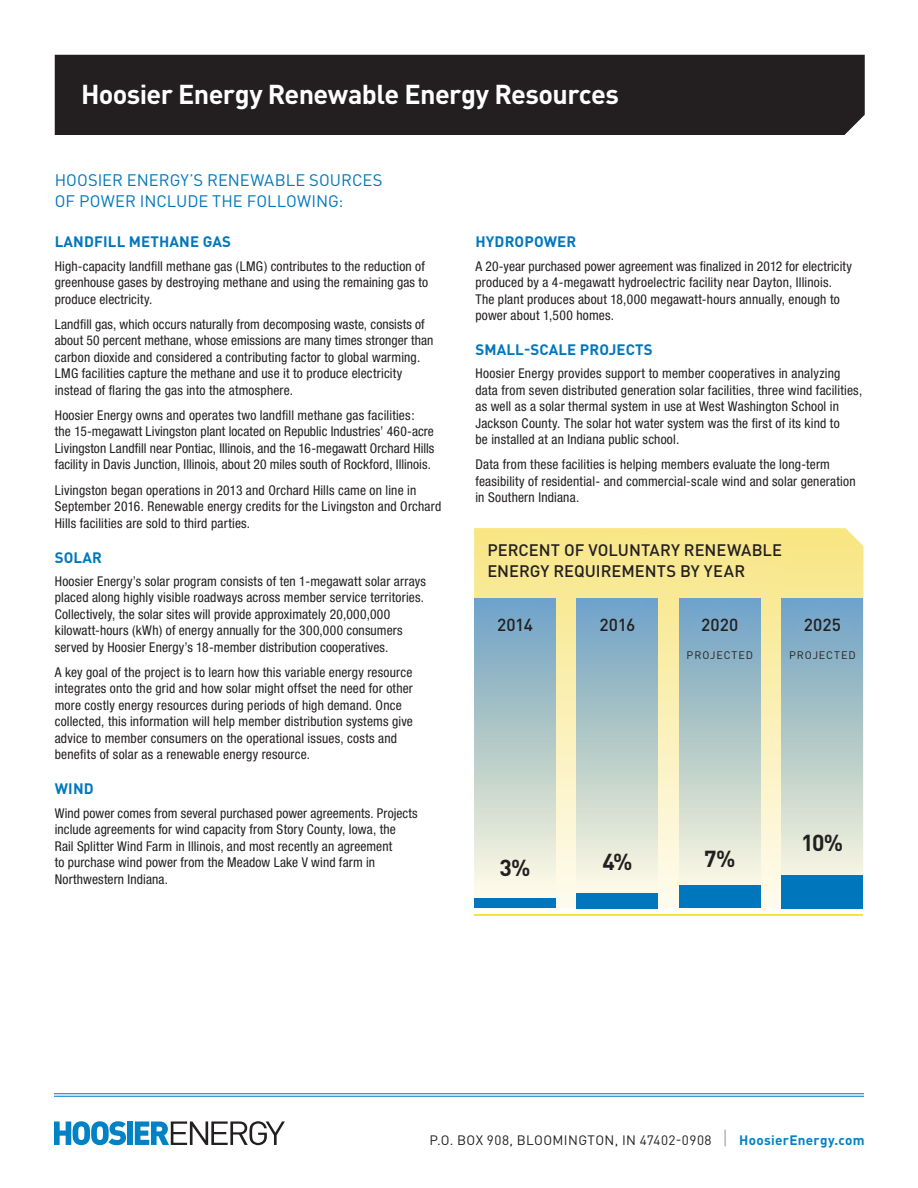
<style>
.page{position:relative;width:918px;height:1188px;background:#fff}
.page>*{position:absolute;margin:0;border:0;box-sizing:border-box;transform-origin:0 0}
.t1{font:700 27px "DINOT";letter-spacing:-.025em;color:#fff}
.t2{font:700 22.8px "DIN";color:#231f20}
.t3{font:500 17.25px "DIN";letter-spacing:.005em;color:#231f20}
.t4{font:16.5px/21px "DINOT";color:#0077bd}
.t5{font:500 16.5px/20.9px "DIN";color:#231f20}
.subhead{font:700 15px "DINOT";letter-spacing:.01em;color:#0077bd}
.body{font:condensed 13.5px/16.5px "Helvetica Neue";letter-spacing:.01em;color:#231f20}
.t6{font:13.5px "DINOT";letter-spacing:.03em;color:#231f20}
.t7{font:10.8px "DIN";letter-spacing:.085em;color:#231f20}
.s1{font-family:"DIN";font-weight:300;font-size:19.5px;color:#939598}
.s2{font-weight:700;color:#0082c8}
</style>
<div class="page">
<div style="left:55px;top:55px;width:810px;height:80px;background:#231f20"></div>
<svg style="left:556px;top:528px;width:308px;height:381px;background:#f8f2cb"></svg>
<svg style="left:54px;top:1121px;width:72px;height:24px"></svg>
<div style="left:127px;top:1121px;width:6px;height:24px;background:#0082c5"></div>
<svg style="left:135px;top:1121px;width:150px;height:24px"></svg>
<hr style="left:54px;top:1093px;width:810px;height:1px;background:#0077bd">
<hr style="left:54px;top:1096px;width:810px;height:1px;background:#0077bd">
<div style="left:437px;top:489px;width:390px;height:142px;background:#fff;opacity:.5"></div>
<svg style="left:474px;top:683px;width:82px;height:215px;background:#cbd9d1"></svg>
<div style="left:474px;top:898px;width:82px;height:10px;background:#0077bd"></div>
<div style="left:451px;top:567px;width:128px;height:116px;background:#fff;opacity:.5"></div>
<svg style="left:577px;top:683px;width:81px;height:210px;background:#cbd9d1"></svg>
<div style="left:577px;top:893px;width:81px;height:15px;background:#0077bd"></div>
<div style="left:553px;top:567px;width:129px;height:116px;background:#fff;opacity:.5"></div>
<svg style="left:679px;top:711px;width:82px;height:175px;background:#cedad1"></svg>
<div style="left:679px;top:886px;width:82px;height:22px;background:#0077bd"></div>
<div style="left:655px;top:566px;width:131px;height:118px;background:#f8e994"></div>
<div style="left:645px;top:598px;width:149px;height:113px;background:#fff;opacity:.5"></div>
<svg style="left:781px;top:711px;width:82px;height:164px;background:#ccd9d0"></svg>
<div style="left:781px;top:875px;width:82px;height:33px;background:#0077bd"></div>
<div style="left:748px;top:598px;width:149px;height:113px;background:#fff;opacity:.5"></div>
<div style="left:757px;top:566px;width:131px;height:118px;background:#fff;opacity:.5"></div>
<hr style="left:474px;top:914px;width:389px;height:2px;background:#f4d80d">
<p class="t1" style="left:81px;top:76px;width:539px">Hoosier Energy Renewable Energy Resources</p>
<p class="t4" style="left:55px;top:169px;width:329px">HOOSIER ENERGY’S RENEWABLE SOURCES<br>OF POWER INCLUDE THE FOLLOWING:</p>
<p class="subhead" style="left:55px;top:232px;width:178px">LANDFILL METHANE GAS</p>
<p class="body" style="left:55px;top:258px;width:375px">High-capacity landfill methane gas (LMG) contributes to the reduction of greenhouse gases by destroying methane and using the remaining gas to produce electricity.</p>
<p class="body" style="left:55px;top:316px;width:380px">Landfill gas, which occurs naturally from decomposing waste, consists of about 50 percent methane, whose emissions are many times stronger than carbon dioxide and considered a contributing factor to global warming.<br>LMG facilities capture the methane and use it to produce electricity instead of flaring the gas into the atmosphere.</p>
<p class="body" style="left:55px;top:407px;width:381px">Hoosier Energy owns and operates two landfill methane gas facilities:<br>the 15-megawatt Livingston plant located on Republic Industries’ 460-acre Livingston Landfill near Pontiac, Illinois, and the 16-megawatt Orchard Hills facility in Davis Junction, Illinois, about 20 miles south of Rockford, Illinois.</p>
<p class="body" style="left:55px;top:481px;width:388px">Livingston began operations in 2013 and Orchard Hills came on line in<br>September 2016. Renewable energy credits for the Livingston and Orchard<br>Hills facilities are sold to third parties.</p>
<p class="subhead" style="left:55px;top:547px;width:49px">SOLAR</p>
<p class="body" style="left:55px;top:573px;width:373px">Hoosier Energy’s solar program consists of ten 1-megawatt solar arrays placed along highly visible roadways across member service territories.<br>Collectively, the solar sites will provide approximately 20,000,000 kilowatt-hours (kWh) of energy annually for the 300,000 consumers served by Hoosier Energy’s 18-member distribution cooperatives.</p>
<p class="body" style="left:55px;top:664px;width:360px">A key goal of the project is to learn how this variable energy resource integrates onto the grid and how solar might offset the need for other more costly energy resources during periods of high demand. Once collected, this information will help member distribution systems give advice to member consumers on the operational issues, costs and benefits of solar as a renewable energy resource.</p>
<p class="subhead" style="left:55px;top:779px;width:40px">WIND</p>
<p class="body" style="left:55px;top:804px;width:364px">Wind power comes from several purchased power agreements. Projects include agreements for wind capacity from Story County, Iowa, the Rail Splitter Wind Farm in Illinois, and most recently an agreement<br>to purchase wind power from the Meadow Lake V wind farm in Northwestern Indiana.</p>
<p class="subhead" style="left:475px;top:232px;width:102px">HYDROPOWER</p>
<p class="body" style="left:475px;top:258px;width:378px">A 20-year purchased power agreement was finalized in 2012 for electricity produced by a 4-megawatt hydroelectric facility near Dayton, Illinois.<br>The plant produces about 18,000 megawatt-hours annually, enough to power about 1,500 homes.</p>
<p class="subhead" style="left:475px;top:339px;width:179px">SMALL-SCALE PROJECTS</p>
<p class="body" style="left:475px;top:365px;width:388px">Hoosier Energy provides support to member cooperatives in analyzing data from seven distributed generation solar facilities, three wind facilities, as well as a solar thermal system in use at West Washington School in Jackson County. The solar hot water system was the first of its kind to<br>be installed at an Indiana public school.</p>
<p class="body" style="left:475px;top:456px;width:382px">Data from these facilities is helping members evaluate the long-term feasibility of residential- and commercial-scale wind and solar generation in Southern Indiana.</p>
<p class="t5" style="left:487px;top:539px;width:296px">PERCENT OF VOLUNTARY RENEWABLE<br>ENERGY REQUIREMENTS BY YEAR</p>
<p class="t3" style="left:497px;top:614px;width:37px">2014</p>
<p class="t3" style="left:600px;top:614px;width:37px">2016</p>
<p class="t3" style="left:701px;top:614px;width:39px">2020</p>
<p class="t7" style="left:687px;top:648px;width:68px">PROJECTED</p>
<p class="t3" style="left:804px;top:614px;width:39px">2025</p>
<p class="t7" style="left:789px;top:648px;width:68px">PROJECTED</p>
<p class="t2" style="left:499px;top:852px;width:33px">3%</p>
<p class="t2" style="left:602px;top:847px;width:32px">4%</p>
<p class="t2" style="left:704px;top:844px;width:33px">7%</p>
<p class="t2" style="left:801px;top:828px;width:44px">10%</p>
<p class="t6" style="left:429px;top:1131px;width:437px">P.O. BOX 908, BLOOMINGTON, IN 47402-0908 <span class="s1">|</span> <span class="s2">HoosierEnergy.com</span></p>
</div>
